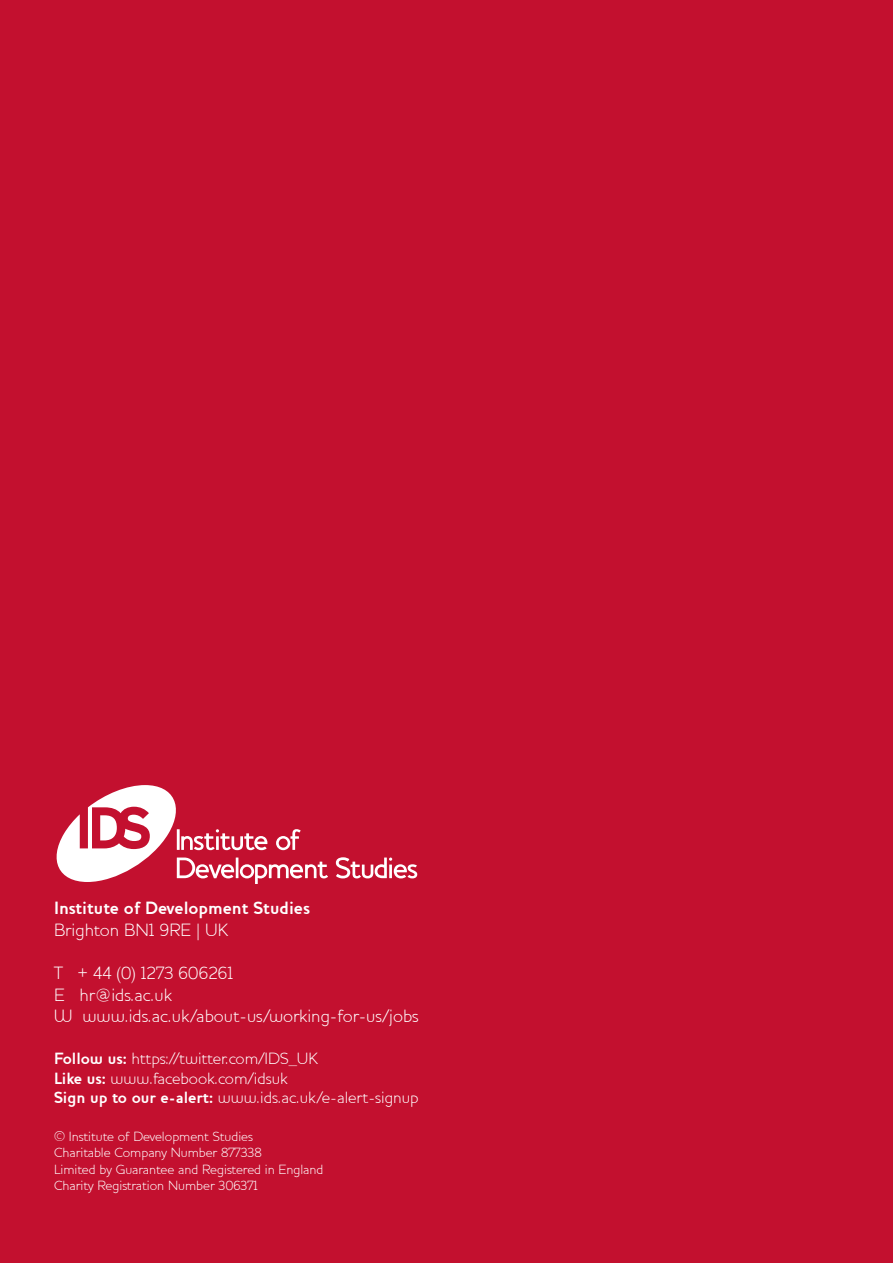
<style>
.page{position:relative;width:893px;height:1263px;background:#c3102f}
.page>*{position:absolute;margin:0;border:0;box-sizing:border-box;transform-origin:0 0}
.t1{font:300 18px "Houschka";color:#fff}
.t2{font:700 18px "Houschka";color:#fff}
.t3{font:300 16.5px "Houschka";color:#fff}
.t4{font:300 13.5px "Houschka";color:#fff}
.s1{font-weight:700}
</style>
<div class="page">
<svg style="left:56px;top:785px;width:272px;height:98px"></svg>
<svg style="left:336px;top:857px;width:81px;height:21px"></svg>
<p class="t2" style="left:54px;top:898px;width:258px">Institute of Development Studies</p>
<p class="t1" style="left:54px;top:919px;width:176px">Brighton BN1 9RE | UK</p>
<p class="t1" style="left:54px;top:962px;width:181px">T + 44 (0) 1273 606261</p>
<p class="t1" style="left:54px;top:984px;width:119px">E hr@ids.ac.uk</p>
<p class="t1" style="left:54px;top:1006px;width:366px">W www.ids.ac.uk/about-us/working-for-us/jobs</p>
<p class="t3" style="left:54px;top:1048px;width:266px"><span class="s1">Follow us:</span> https://twitter.com/IDS_UK</p>
<p class="t3" style="left:54px;top:1068px;width:235px"><span class="s1">Like us:</span> www.facebook.com/idsuk</p>
<p class="t3" style="left:54px;top:1088px;width:366px"><span class="s1">Sign up to our e-alert:</span> www.ids.ac.uk/e-alert-signup</p>
<p class="t4" style="left:54px;top:1129px;width:201px">© Institute of Development Studies</p>
<p class="t4" style="left:54px;top:1145px;width:209px">Charitable Company Number 877338</p>
<p class="t4" style="left:54px;top:1161px;width:271px">Limited by Guarantee and Registered in England</p>
<p class="t4" style="left:54px;top:1177px;width:205px">Charity Registration Number 306371</p>
</div>
